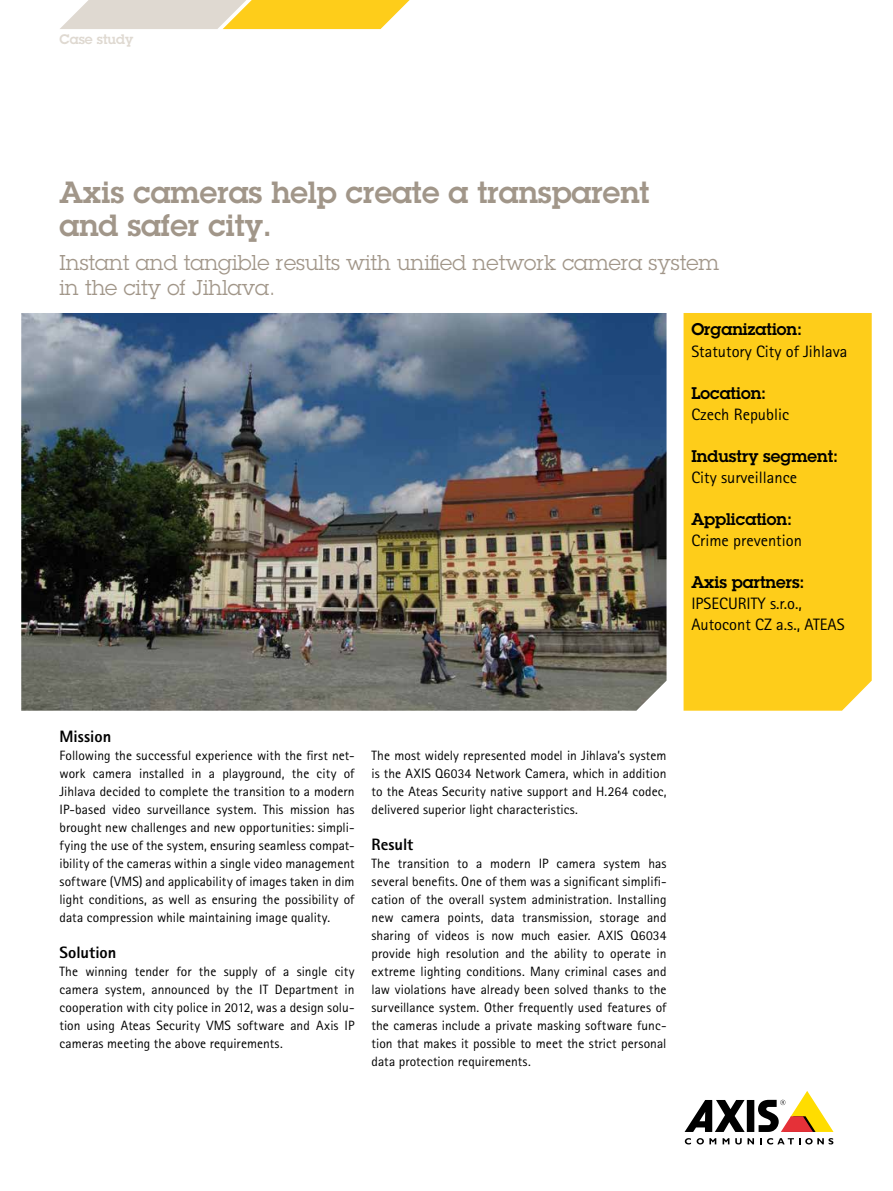
<style>
.page{position:relative;width:893px;height:1191px;background:#fff}
.page>*{position:absolute;margin:0;border:0;box-sizing:border-box;transform-origin:0 0}
.t1{font:600 30px/33px "Lubalin Graph ECG";color:#a19689}
.t2{font:21px/25.5px "Lubalin Graph ECG";color:#a19689}
.t3{font:16.5px/21px "Rotis Sans Serif Pro";color:#000}
.t4{font:600 16.5px "Lubalin Graph ECG";color:#000}
.t5{font:800 16.5px "Rotis Sans Serif Pro";color:#000}
.t6{font:16.5px "Rotis Sans Cyrillic";color:#000}
.t7{font:13.5px/18px "Rotis Sans Serif Pro";letter-spacing:.005em;color:#000;text-align:justify}
.t8{font:600 13.5px "Lubalin Graph ECG";color:#dfd9d1}
</style>
<div class="page">
<div style="left:747px;top:1100px;width:7px;height:32px;background:#000"></div>
<svg style="left:685px;top:1100px;width:60px;height:32px"></svg>
<svg style="left:758px;top:1091px;width:75px;height:41px"></svg>
<svg style="left:685px;top:1138px;width:6px;height:6px"></svg>
<svg style="left:697px;top:1138px;width:19px;height:6px"></svg>
<svg style="left:723px;top:1138px;width:6px;height:6px"></svg>
<svg style="left:735px;top:1138px;width:19px;height:6px"></svg>
<svg style="left:760px;top:1138px;width:73px;height:6px"></svg>
<div style="left:684px;top:313px;width:188px;height:397px;background:#fecd1a"></div>
<svg style="left:60px;top:0;width:350px;height:29px;background:#f0d782"></svg>
<img style="left:21px;top:313px;width:645px;height:397px">
<p class="t8" style="left:60px;top:30px;width:75px">Case study</p>
<h1 class="t1" style="left:60px;top:176px;width:592px">Axis cameras help create a transparent and safer city.</h1>
<h2 class="t2" style="left:60px;top:249px;width:661px">Instant and tangible results with unified network camera system in the city of Jihlava.</h2>
<p class="t4" style="left:691px;top:319px;width:112px">Organization:</p>
<p class="t3" style="left:691px;top:340px;width:158px">Statutory City of Jihlava</p>
<p class="t4" style="left:691px;top:382px;width:76px">Location:</p>
<p class="t3" style="left:691px;top:403px;width:99px">Czech Republic</p>
<p class="t4" style="left:691px;top:445px;width:148px">Industry segment:</p>
<p class="t6" style="left:691px;top:467px;width:107px">City surveillance</p>
<p class="t4" style="left:691px;top:508px;width:102px">Application:</p>
<p class="t3" style="left:691px;top:529px;width:112px">Crime prevention</p>
<p class="t4" style="left:691px;top:571px;width:115px">Axis partners:</p>
<p class="t3" style="left:691px;top:592px;width:155px">IPSECURITY s.r.o.,<br>Autocont CZ a.s., ATEAS</p>
<p class="t5" style="left:60px;top:725px;width:53px">Mission</p>
<p class="t7" style="left:60px;top:746px;width:296px">Following the successful experience with the first net&shy;work camera installed in a playground, the city of Jihlava decided to complete the transition to a modern IP-based video surveillance system. This mission has brought new challenges and new opportunities: simpli&shy;fying the use of the system, ensuring seamless compat&shy;ibility of the cameras within a single video management software (VMS) and applicability of images taken in dim light conditions, as well as ensuring the possibility of data compression while maintaining image quality.</p>
<p class="t5" style="left:60px;top:941px;width:58px">Solution</p>
<p class="t7" style="left:60px;top:962px;width:297px">The winning tender for the supply of a single city camera system, announced by the IT Department in cooperation with city police in 2012, was a design solu&shy;tion using Ateas Security VMS software and Axis IP cameras meeting the above requirements.</p>
<p class="t7" style="left:372px;top:746px;width:296px">The most widely represented model in Jihlava’s system is the AXIS Q6034 Network Camera, which in addition to the Ateas Security native support and H.264 codec, delivered superior light characteristics.</p>
<p class="t5" style="left:372px;top:833px;width:43px">Result</p>
<p class="t7" style="left:372px;top:854px;width:297px">The transition to a modern IP camera system has several benefits. One of them was a significant simplifi&shy;cation of the overall system administration. Installing new camera points, data transmission, storage and sharing of videos is now much easier. AXIS Q6034 provide high resolution and the ability to operate in extreme lighting conditions. Many criminal cases and law violations have already been solved thanks to the surveillance system. Other frequently used features of the cameras include a private masking software func&shy;tion that makes it possible to meet the strict personal data protection requirements.</p>
</div>
